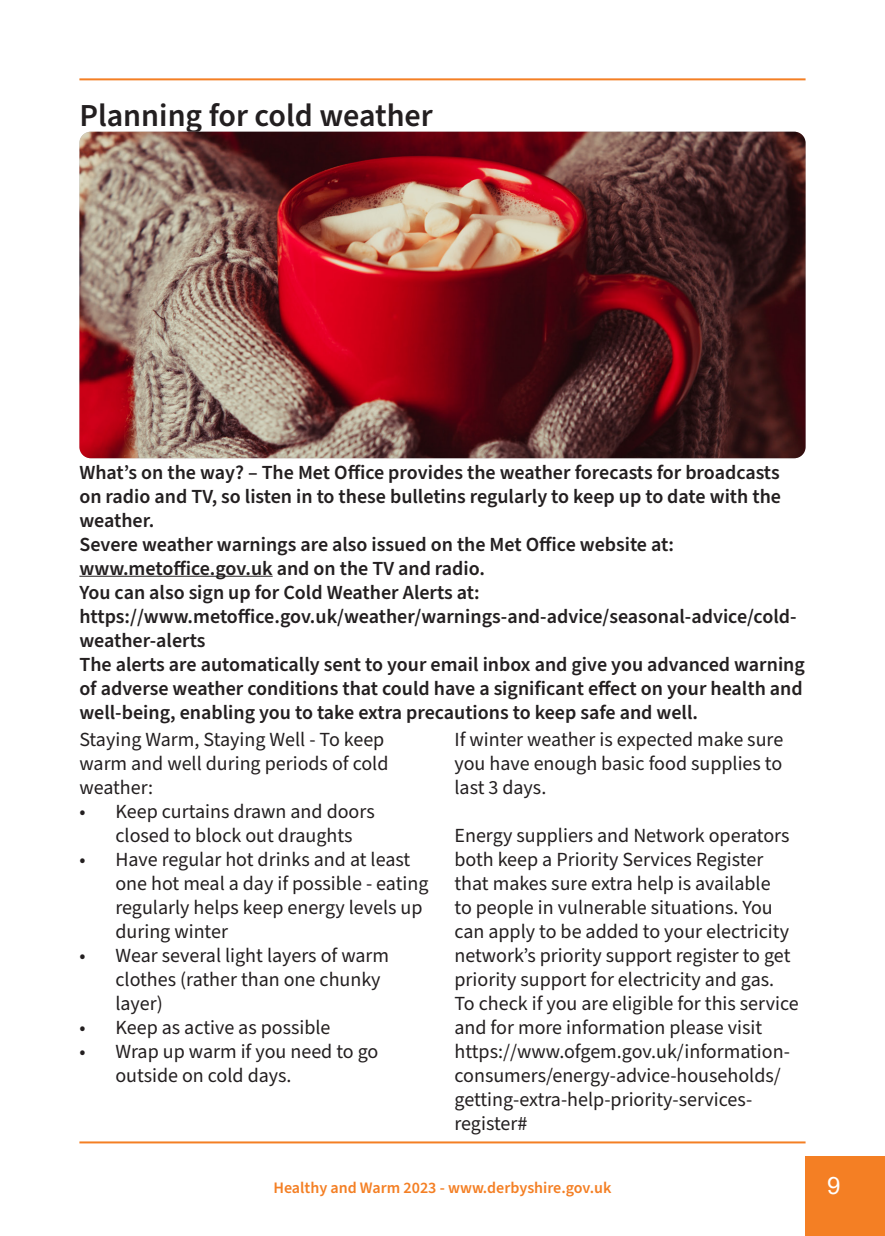
<style>
.page{position:relative;width:885px;height:1236px;background:#fff}
.page>*{position:absolute;margin:0;border:0;box-sizing:border-box;transform-origin:0 0}
.t1{font:600 32px "Source Sans Pro";color:#231f20}
.t2{font:24px "Arial";color:#fff}
.t3{font:20px/24px "Source Sans Pro";color:#231f20}
.t4{font:600 20px/24px "Source Sans Pro";color:#231f20;text-align:justify}
.t5{font:600 16px "Source Sans Pro";color:#f47f24}
</style>
<div class="page">
<hr style="left:79px;top:1141px;width:726px;height:2px;background:#f47f24">
<hr style="left:79px;top:78px;width:726px;height:2px;background:#f47f24">
<hr style="left:79px;top:576px;width:194px;height:1px;background:#231f20">
<img style="left:79px;top:132px;width:726px;height:326px">
<div style="left:805px;top:1157px;width:79px;height:79px;background:#f47f24"></div>
<p class="t1" style="left:79px;top:94px;width:355px">Planning for cold weather</p>
<p class="t4" style="left:79px;top:461px;width:703px">What’s on the way? – The Met Office provides the weather forecasts for broadcasts on radio and TV, so listen in to these bulletins regularly to keep up to date with the weather.</p>
<p class="t4" style="left:79px;top:533px;width:596px">Severe weather warnings are also issued on the Met Office website at: www.metoffice.gov.uk and on the TV and radio.</p>
<p class="t4" style="left:79px;top:581px;width:402px">You can also sign up for Cold Weather Alerts at:</p>
<p class="t4" style="left:79px;top:605px;width:718px">https://www.metoffice.gov.uk/weather/warnings-and-advice/seasonal-advice/cold&shy;weather-alerts</p>
<p class="t4" style="left:79px;top:653px;width:727px">The alerts are automatically sent to your email inbox and give you advanced warning of adverse weather conditions that could have a significant effect on your health and well-being, enabling you to take extra precautions to keep safe and well.</p>
<p class="t3" style="left:79px;top:728px;width:310px">Staying Warm, Staying Well - To keep warm and well during periods of cold weather:</p>
<p class="t3" style="left:115px;top:800px;width:261px;text-indent:-36px">• Keep curtains drawn and doors closed to block out draughts</p>
<p class="t3" style="left:115px;top:848px;width:314px;text-indent:-36px">• Have regular hot drinks and at least one hot meal a day if possible - eating regularly helps keep energy levels up during winter</p>
<p class="t3" style="left:115px;top:944px;width:275px;text-indent:-36px">• Wear several light layers of warm clothes (rather than one chunky layer)</p>
<p class="t3" style="left:79px;top:1016px;width:252px">• Keep as active as possible</p>
<p class="t3" style="left:115px;top:1040px;width:264px;text-indent:-36px">• Wrap up warm if you need to go outside on cold days.</p>
<p class="t3" style="left:454px;top:728px;width:330px;text-align:justify">If winter weather is expected make sure you have enough basic food supplies to last 3 days.</p>
<p class="t3" style="left:454px;top:824px;width:337px">Energy suppliers and Network operators both keep a Priority Services Register that makes sure extra help is available to people in vulnerable situations. You can apply to be added to your electricity network’s priority support register to get priority support for electricity and gas.</p>
<p class="t3" style="left:454px;top:992px;width:345px">To check if you are eligible for this service and for more information please visit</p>
<p class="t3" style="left:454px;top:1040px;width:337px">https://www.ofgem.gov.uk/information&shy;consumers/energy-advice-households/ getting-extra-help-priority-services&shy;register#</p>
<p class="t5" style="left:273px;top:1177px;width:339px">Healthy and Warm 2023 - www.derbyshire.gov.uk</p>
<p class="t2" style="left:827px;top:1169px;width:15px">9</p>
</div>
